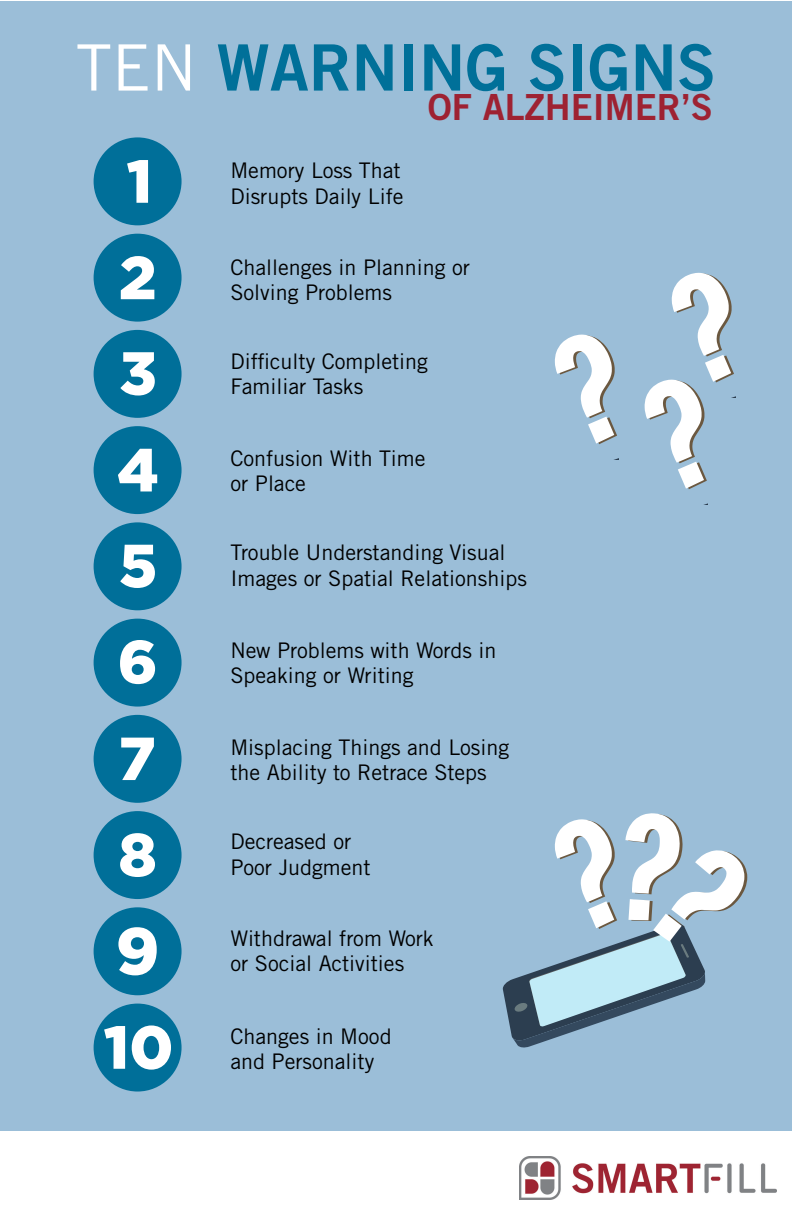
<style>
.page{position:relative;width:792px;height:1224px;background:#fff}
.page>*{position:absolute;margin:0;border:0;box-sizing:border-box;transform-origin:0 0}
.t1{font:64px "Trade Gothic LT Std Bd 2";color:#007099}
.t2{font:36px "Trade Gothic LT Std Bd 2";color:#9e2232}
.t3{font:21.5px/25.2px "Trade Gothic LT Std";color:#000}
.s1{font-family:"Trade Gothic LT Std";color:#fff}
</style>
<div class="page">
<div style="left:0;top:1px;width:791px;height:1130px;background:#9bbed8"></div>
<div style="left:94px;top:907px;width:88px;height:88px;background:#006f99;border-radius:50%"></div>
<svg style="left:118px;top:927px;width:39px;height:48px"></svg>
<div style="left:94px;top:811px;width:88px;height:88px;background:#006f99;border-radius:50%"></div>
<svg style="left:120px;top:833px;width:35px;height:44px"></svg>
<div style="left:94px;top:715px;width:88px;height:88px;background:#006f99;border-radius:50%"></div>
<svg style="left:121px;top:738px;width:33px;height:42px"></svg>
<div style="left:94px;top:619px;width:88px;height:88px;background:#006f99;border-radius:50%"></div>
<svg style="left:120px;top:640px;width:35px;height:44px"></svg>
<div style="left:94px;top:522px;width:88px;height:88px;background:#006f99;border-radius:50%"></div>
<svg style="left:120px;top:545px;width:35px;height:43px"></svg>
<div style="left:94px;top:426px;width:88px;height:88px;background:#006f99;border-radius:50%"></div>
<svg style="left:118px;top:449px;width:39px;height:42px"></svg>
<div style="left:94px;top:330px;width:88px;height:88px;background:#006f99;border-radius:50%"></div>
<svg style="left:120px;top:352px;width:35px;height:44px"></svg>
<div style="left:94px;top:234px;width:88px;height:88px;background:#006f99;border-radius:50%"></div>
<svg style="left:121px;top:256px;width:33px;height:43px"></svg>
<div style="left:94px;top:137px;width:88px;height:88px;background:#006f99;border-radius:50%"></div>
<svg style="left:127px;top:160px;width:21px;height:43px"></svg>
<svg style="left:502px;top:813px;width:245px;height:235px"></svg>
<svg style="left:554px;top:273px;width:181px;height:231px"></svg>
<img style="left:520px;top:1156px;width:256px;height:43px">
<div style="left:94px;top:1004px;width:88px;height:88px;background:#006f99;border-radius:50%"></div>
<svg style="left:104px;top:1025px;width:67px;height:45px"></svg>
<h1 class="t1" style="left:76px;top:28px;width:641px"><span class="s1">TEN</span> WARNING SIGNS</h1>
<p class="t3" style="left:230px;top:157px;width:175px;line-height:25.8px">Memory Loss That<br>Disrupts Daily Life</p>
<h2 class="t2" style="left:428px;top:85px;width:287px">OF ALZHEIMER’S</h2>
<p class="t3" style="left:230px;top:254px;width:241px">Challenges in Planning or<br>Solving Problems</p>
<p class="t3" style="left:230px;top:348px;width:199px">Difficulty Completing<br>Familiar Tasks</p>
<p class="t3" style="left:230px;top:445px;width:197px">Confusion With Time or Place</p>
<p class="t3" style="left:230px;top:540px;width:298px">Trouble Understanding Visual<br>Images or Spatial Relationships</p>
<p class="t3" style="left:230px;top:637px;width:268px">New Problems with Words in<br>Speaking or Writing</p>
<p class="t3" style="left:230px;top:734px;width:280px">Misplacing Things and Losing the Ability to Retrace Steps</p>
<p class="t3" style="left:230px;top:829px;width:142px">Decreased or<br>Poor Judgment</p>
<p class="t3" style="left:230px;top:925px;width:205px">Withdrawal from Work or Social Activities</p>
<p class="t3" style="left:230px;top:1024px;width:163px">Changes in Mood and Personality</p>
</div>
